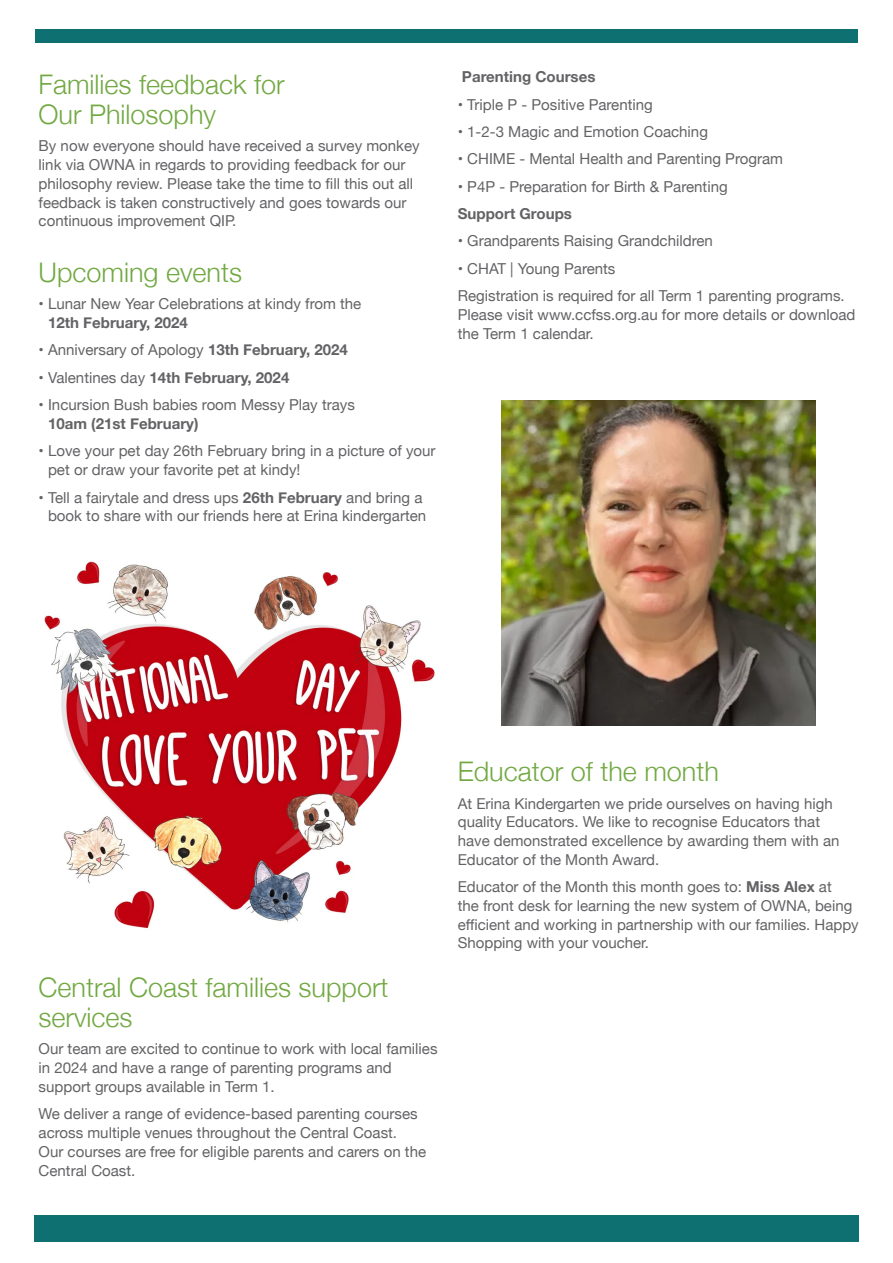
<style>
.page{position:relative;width:893px;height:1263px;background:#fff}
.page>*{position:absolute;margin:0;border:0;box-sizing:border-box;transform-origin:0 0}
.header_-_H1{font:300 27px/30px "Helvetica Neue";color:#72a942}
.body{font:15.15px/18.9px "Helvetica Neue";color:#636366}
.body-2{font:700 15.15px "Helvetica Neue";color:#636366}
.t1{font:15px/18.8px "Helvetica Neue";color:#636366}
.s1{font-weight:700}
.s2{font-weight:400}
</style>
<div class="page">
<img style="left:502px;top:401px;width:313px;height:325px">
<div style="left:36px;top:29px;width:822px;height:14px;background:#0e7071"></div>
<div style="left:34px;top:1215px;width:825px;height:27px;background:#0e7071"></div>
<img style="left:44px;top:561px;width:391px;height:367px">
<p class="header_-_H1" style="left:39px;top:67px;width:248px">Families feedback for<br>Our Philosophy</p>
<p class="body" style="left:39px;top:137px;width:383px">By now everyone should have received a survey monkey link via OWNA in regards to providing feedback for our philosophy review. Please take the time to fill this out all feedback is taken constructively and goes towards our continuous improvement QIP.</p>
<p class="header_-_H1" style="left:39px;top:255px;width:205px">Upcoming events</p>
<p class="body" style="left:48px;top:295px;width:315px;text-indent:-9px">• Lunar New Year Celebrations at kindy from the<br><span class="s1">12th February, 2024</span></p>
<p class="body" style="left:39px;top:341px;width:311px">• Anniversary of Apology <span class="s1">13th February, 2024</span></p>
<p class="body-2" style="left:39px;top:365px;width:252px"><span class="s2">• Valentines day</span> 14th February, 2024</p>
<p class="body" style="left:48px;top:396px;width:308px;text-indent:-9px">• Incursion Bush babies room Messy Play trays<br><span class="s1">10am (21st February)</span></p>
<p class="body" style="left:48px;top:442px;width:389px;text-indent:-9px">• Love your pet day 26th February bring in a picture of your pet or draw your favorite pet at kindy!</p>
<p class="body" style="left:39px;top:488px;width:389px;text-align:right">• Tell a fairytale and dress ups <span class="s1">26th February</span> and bring a book to share with our friends here at Erina kindergarten</p>
<p class="body-2" style="left:462px;top:65px;width:135px">Parenting Courses</p>
<p class="body" style="left:458px;top:96px;width:197px">• Triple P - Positive Parenting</p>
<p class="body" style="left:458px;top:123px;width:252px">• 1-2-3 Magic and Emotion Coaching</p>
<p class="body" style="left:458px;top:150px;width:327px">• CHIME - Mental Health and Parenting Program</p>
<p class="body" style="left:458px;top:178px;width:271px">• P4P - Preparation for Birth &amp; Parenting</p>
<p class="body-2" style="left:458px;top:202px;width:116px">Support Groups</p>
<p class="body" style="left:458px;top:232px;width:257px">• Grandparents Raising Grandchildren</p>
<p class="body" style="left:458px;top:260px;width:159px">• CHAT | Young Parents</p>
<p class="body" style="left:458px;top:287px;width:399px">Registration is required for all Term 1 parenting programs.<br>Please visit www.ccfss.org.au for more details or download the Term 1 calendar.</p>
<p class="header_-_H1" style="left:39px;top:970px;width:352px">Central Coast families support services</p>
<p class="body" style="left:39px;top:1040px;width:400px">Our team are excited to continue to work with local families in 2024 and have a range of parenting programs and support groups available in Term 1.</p>
<p class="body" style="left:39px;top:1105px;width:389px">We deliver a range of evidence-based parenting courses across multiple venues throughout the Central Coast.<br>Our courses are free for eligible parents and carers on the Central Coast.</p>
<p class="header_-_H1" style="left:458px;top:755px;width:263px">Educator of the month</p>
<p class="t1" style="left:458px;top:795px;width:383px">At Erina Kindergarten we pride ourselves on having high quality Educators. We like to recognise Educators that have demonstrated excellence by awarding them with an Educator of the Month Award.</p>
<p class="t1" style="left:458px;top:878px;width:402px">Educator of the Month this month goes to: <span class="s1">Miss Alex</span> at<br>the front desk for learning the new system of OWNA, being efficient and working in partnership with our families. Happy Shopping with your voucher.</p>
</div>
